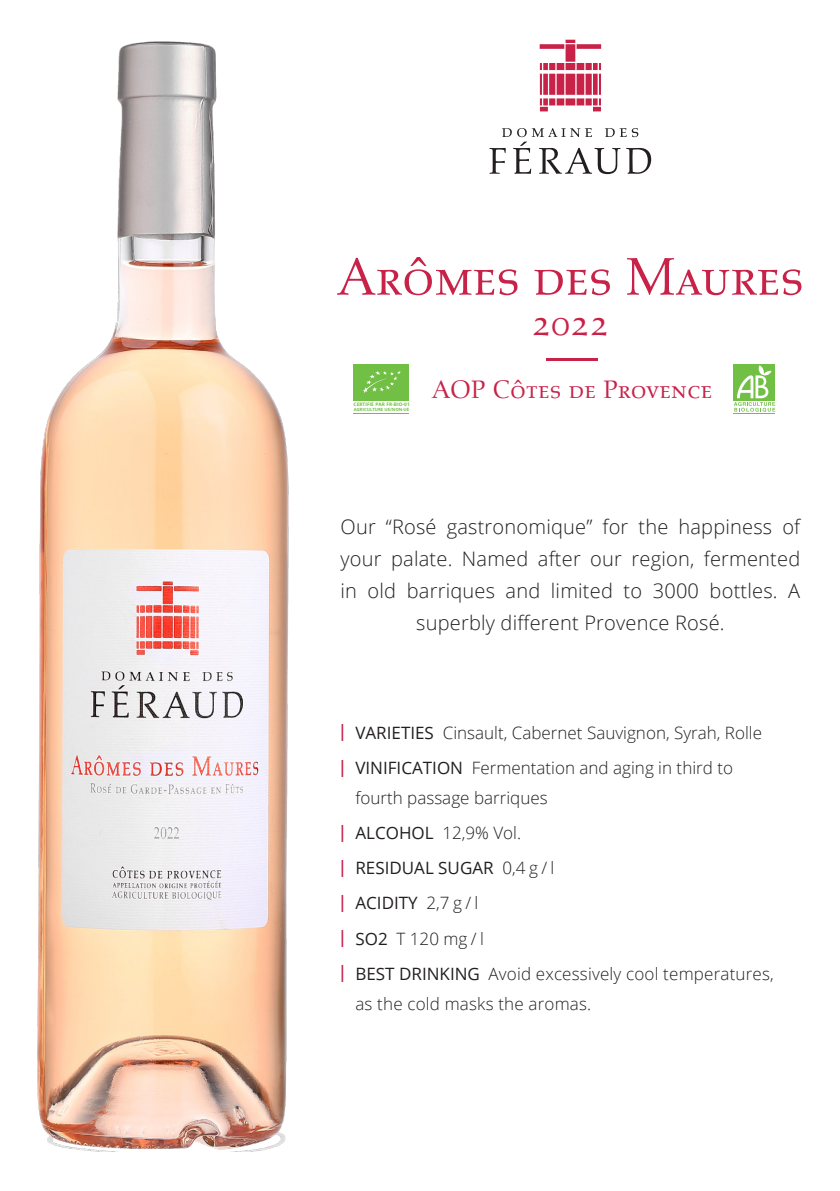
<style>
.page{position:relative;width:840px;height:1191px;background:#fff}
.page>*{position:absolute;margin:0;border:0;box-sizing:border-box;transform-origin:0 0}
.t1{font:54px "Aldus Roman SC";letter-spacing:-.01em;color:#c82249}
.t2{font:38px "Aldus Roman SC";color:#c82249}
.t3{font:26px "Aldus Roman SC";letter-spacing:.01em;color:#c82249}
.t4{font:300 20px/32px "Open Sans";letter-spacing:.01em;color:#231f20;text-align:center}
.t5{font:300 17px/30px "Open Sans";color:#231f20}
.t6{font:17px "Open Sans";color:#231f20}
.t7{font:700 4.8px "Open Sans";letter-spacing:.01em;color:#71bf44}
.t8{font:700 4.4px "Open Sans";letter-spacing:-.005em;color:#71bf44}
.s1{font-weight:600;color:#c82249}
.s2{font-weight:400}
.s3{font-weight:300}
</style>
<div class="page">
<img style="left:37px;top:41px;width:252px;height:1110px">
<hr style="left:546px;top:359px;width:51px;height:2px;background:#c82249">
<div style="left:354px;top:364px;width:55px;height:36px;background:#71bf44"></div>
<svg style="left:363px;top:371px;width:38px;height:22px"></svg>
<hr style="left:354px;top:413px;width:55px;height:1px;background:#71bf44">
<div style="left:733px;top:364px;width:41px;height:36px;background:#71bf44"></div>
<svg style="left:733px;top:365px;width:41px;height:47px"></svg>
<hr style="left:733px;top:413px;width:41px;height:1px;background:#71bf44">
<svg style="left:489px;top:128px;width:161px;height:46px"></svg>
<svg style="left:539px;top:40px;width:61px;height:71px"></svg>
<p class="t1" style="left:336px;top:246px;width:468px">Arômes des Maures</p>
<p class="t2" style="left:531px;top:301px;width:79px">2022</p>
<p class="t7" style="left:353px;top:401px;width:58px">CERTIFIÉ PAR FR-BIO-01</p>
<p class="t8" style="left:354px;top:406px;width:57px">AGRICULTURE UE/NON-UE</p>
<p class="t3" style="left:431px;top:375px;width:282px">AOP Côtes de Provence</p>
<p class="t4" style="left:340px;top:510px;width:461px">Our “Rosé gastronomique” for the happiness of your palate. Named after our region, fermented in old barriques and limited to 3000 bottles. A superbly different Provence Rosé.</p>
<p class="t5" style="left:337px;top:717px;width:425px"><span class="s1">|</span> <span class="s2">VARIETIES</span> Cinsault, Cabernet Sauvignon, Syrah, Rolle</p>
<p class="t5" style="left:355px;top:752px;width:379px;text-indent:-18px"><span class="s1">|</span> <span class="s2">VINIFICATION</span> Fermentation and aging in third to fourth passage barriques</p>
<p class="t5" style="left:337px;top:817px;width:185px"><span class="s1">|</span> <span class="s2">ALCOHOL</span> 12,9% Vol.</p>
<p class="t6" style="left:337px;top:856px;width:218px"><span class="s1">|</span> RESIDUAL SUGAR <span class="s3">0,4 g / l</span></p>
<p class="t6" style="left:337px;top:891px;width:142px"><span class="s1">|</span> ACIDITY <span class="s3">2,7 g / l</span></p>
<p class="t5" style="left:337px;top:923px;width:148px"><span class="s1">|</span> <span class="s2">SO2</span> T 120 mg / l</p>
<p class="t5" style="left:355px;top:958px;width:419px;text-indent:-18px"><span class="s1">|</span> <span class="s2">BEST DRINKING</span> Avoid excessively cool temperatures, as the cold masks the aromas.</p>
</div>
